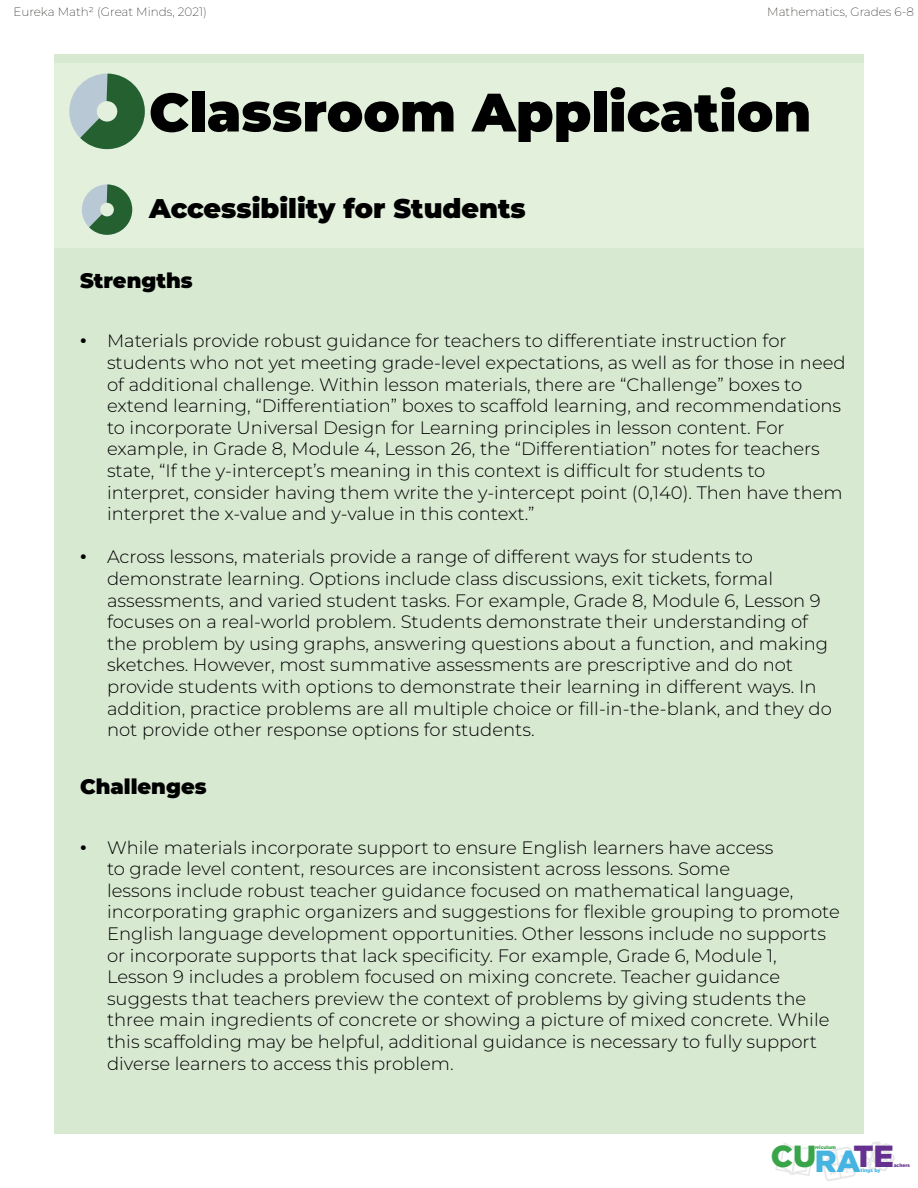
<style>
.page{position:relative;width:918px;height:1188px;background:#fff}
.page>*{position:absolute;margin:0;border:0;box-sizing:border-box;transform-origin:0 0}
.t1{font:900 54px "Montserrat";color:#000}
.t2{font:900 30.45px "Gotham";letter-spacing:-.01em;color:#39a448}
.t3{font:900 27px "Montserrat";color:#000}
.t4{font:900 21px "Montserrat";color:#000}
.t5{font:300 18px/21.6px "Montserrat";color:#000}
.t6{font:200 12px "Montserrat";color:#2c2926}
.t7{font:900 4.95px "Gotham";color:#39a448}
.t8{font:900 4.95px "Gotham";color:#45b4e1}
.t9{font:900 4.95px "Gotham";color:#65308f}
.s1{font-weight:900}
.s2{color:#45b4e1}
.s3{color:#65308f}
</style>
<div class="page">
<svg style="left:775px;top:1142px;width:39px;height:34px"></svg>
<svg style="left:821px;top:1147px;width:35px;height:34px"></svg>
<svg style="left:864px;top:1142px;width:31px;height:29px"></svg>
<div style="left:54px;top:54px;width:810px;height:1080px;background:#d8e9d2"></div>
<div style="left:54px;top:63px;width:810px;height:185px;background:#e2f0dc"></div>
<svg style="left:69px;top:73px;width:76px;height:77px"></svg>
<svg style="left:82px;top:184px;width:51px;height:51px"></svg>
<p class="t6" style="left:13px;top:4px;width:195px">Eureka Math² (Great Minds, 2021)</p>
<p class="t6" style="left:767px;top:4px;width:148px">Mathematics, Grades 6-8</p>
<p class="t1" style="left:149px;top:76px;width:664px">Classroom Application</p>
<p class="t3" style="left:149px;top:190px;width:378px">Accessibility for Students</p>
<p class="t4" style="left:80px;top:266px;width:114px">Strengths</p>
<p class="t5" style="left:107px;top:330px;width:740px;text-indent:-27px"><span class="s1">∙</span> Materials provide robust guidance for teachers to differentiate instruction for students who not yet meeting grade-level expectations, as well as for those in need of additional challenge. Within lesson materials, there are “Challenge” boxes to extend learning, “Differentiation” boxes to scaffold learning, and recommendations to incorporate Universal Design for Learning principles in lesson content. For example, in Grade 8, Module 4, Lesson 26, the “Differentiation” notes for teachers state, “If the y-intercept’s meaning in this context is difficult for students to interpret, consider having them write the y-intercept point (0,140). Then have them interpret the x-value and y-value in this context.”</p>
<p class="t5" style="left:107px;top:546px;width:726px;text-indent:-27px"><span class="s1">∙</span> Across lessons, materials provide a range of different ways for students to demonstrate learning. Options include class discussions, exit tickets, formal assessments, and varied student tasks. For example, Grade 8, Module 6, Lesson 9 focuses on a real-world problem. Students demonstrate their understanding of the problem by using graphs, answering questions about a function, and making sketches. However, most summative assessments are prescriptive and do not provide students with options to demonstrate their learning in different ways. In addition, practice problems are all multiple choice or fill-in-the-blank, and they do not provide other response options for students.</p>
<p class="t4" style="left:80px;top:772px;width:128px">Challenges</p>
<p class="t5" style="left:107px;top:836px;width:734px;text-indent:-27px"><span class="s1">∙</span> While materials incorporate support to ensure English learners have access<br>to grade level content, resources are inconsistent across lessons. Some<br>lessons include robust teacher guidance focused on mathematical language, incorporating graphic organizers and suggestions for flexible grouping to promote English language development opportunities. Other lessons include no supports or incorporate supports that lack specificity. For example, Grade 6, Module 1, Lesson 9 includes a problem focused on mixing concrete. Teacher guidance suggests that teachers preview the context of problems by giving students the three main ingredients of concrete or showing a picture of mixed concrete. While this scaffolding may be helpful, additional guidance is necessary to fully support diverse learners to access this problem.</p>
<p class="t7" style="left:815px;top:1144px;width:22px">rriculum</p>
<h2 class="t2" style="left:771px;top:1139px;width:124px">CU<span class="s2">RA</span><span class="s3">TE</span></h2>
<p class="t9" style="left:894px;top:1163px;width:18px">achers</p>
<p class="t8" style="left:861px;top:1168px;width:22px">tings by</p>
</div>
